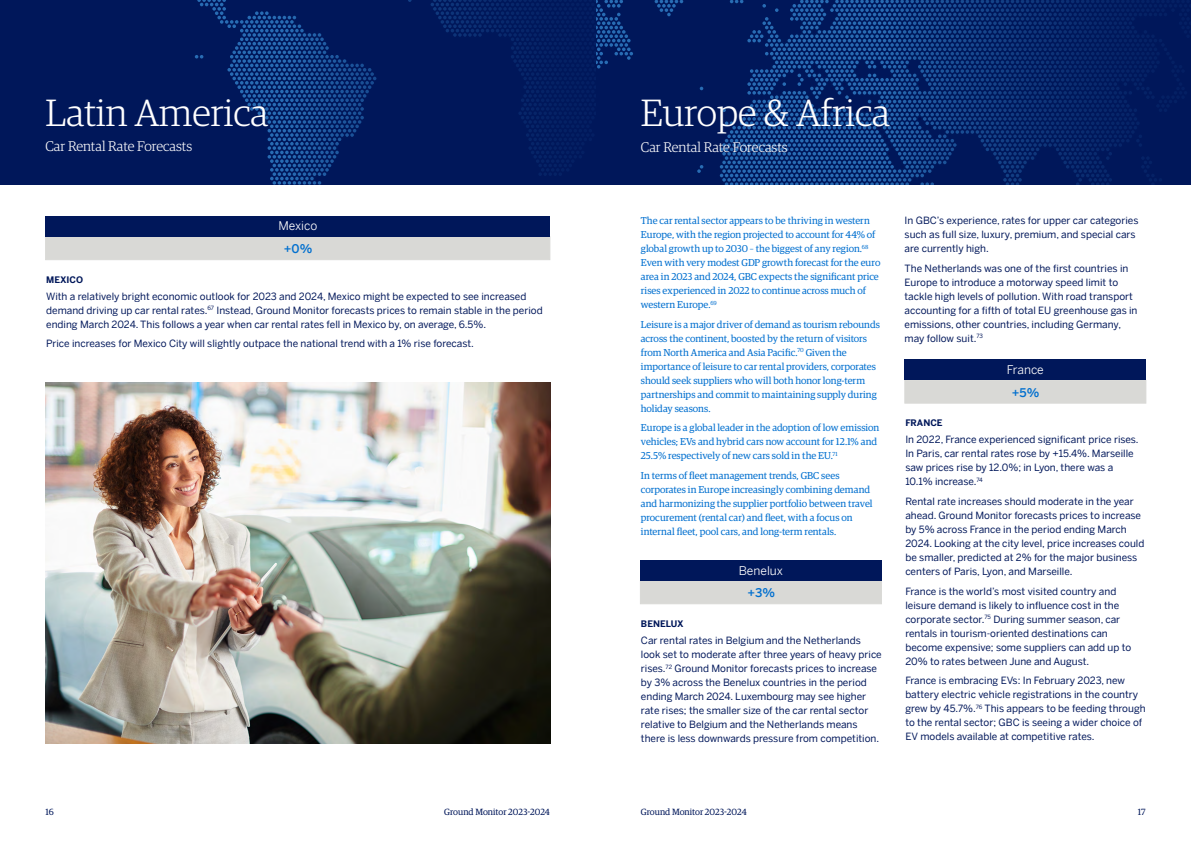
<style>
.page{position:relative;width:1191px;height:842px;background:#fff}
.page>*{position:absolute;margin:0;border:0;box-sizing:border-box;transform-origin:0 0}
.t1{font:300 38px "Guardian Egyp";color:#fff}
.t2{font:300 14px "Guardian Egyp";color:#fff}
.t3{font:12px "Benton Sans";color:#fff}
.t4{font:500 12px "Benton Sans";color:#006fcf}
.t5{font:10px/14px "Benton Sans";color:#00175a}
.t6{font:10px/14px "Guardian Egyp";color:#006fcf}
.t7{font:9px "Guardian Egyp";color:#00175a}
.t8{font:700 9px "Benton Sans";color:#00175a}
</style>
<div class="page">
<div style="left:595px;top:0;width:596px;height:184px;background:#00175a"></div>
<svg style="left:654px;top:0;width:29px;height:16px"></svg>
<svg style="left:697px;top:165px;width:6px;height:8px"></svg>
<svg style="left:720px;top:0;width:162px;height:184px"></svg>
<svg style="left:882px;top:0;width:273px;height:184px"></svg>
<div style="left:640px;top:581px;width:241px;height:23px;background:#d9d9d6"></div>
<div style="left:904px;top:380px;width:242px;height:23px;background:#d9d9d6"></div>
<div style="left:640px;top:560px;width:241px;height:21px;background:#00175a"></div>
<div style="left:905px;top:360px;width:240px;height:20px;background:#00175a"></div>
<div style="left:0;top:0;width:595px;height:184px;background:#00175a"></div>
<svg style="left:596px;top:0;width:37px;height:69px"></svg>
<svg style="left:195px;top:0;width:91px;height:184px"></svg>
<div style="left:45px;top:237px;width:505px;height:23px;background:#d9d9d6"></div>
<div style="left:46px;top:216px;width:504px;height:21px;background:#00175a"></div>
<img style="left:45px;top:382px;width:505px;height:361px">
<h1 class="t1" style="left:45px;top:88px;width:224px">Latin America</h1>
<h1 class="t1" style="left:641px;top:88px;width:251px">Europe &amp; Africa</h1>
<h2 class="t2" style="left:45px;top:137px;width:148px">Car Rental Rate Forecasts</h2>
<h2 class="t2" style="left:641px;top:138px;width:148px">Car Rental Rate Forecasts</h2>
<p class="t3" style="left:278px;top:218px;width:40px">Mexico</p>
<p class="t4" style="left:284px;top:240px;width:30px">+0%</p>
<p class="t8" style="left:46px;top:273px;width:38px">MEXICO</p>
<p class="t5" style="left:46px;top:289px;width:498px">With a relatively bright economic outlook for 2023 and 2024, Mexico might be expected to see increased demand driving up car rental rates.<sup>67</sup> Instead, Ground Monitor forecasts prices to remain stable in the period ending March 2024. This follows a year when car rental rates fell in Mexico by, on average, 6.5%.</p>
<p class="t5" style="left:46px;top:336px;width:429px">Price increases for Mexico City will slightly outpace the national trend with a 1% rise forecast.</p>
<p class="t6" style="left:641px;top:213px;width:241px">The car rental sector appears to be thriving in western Europe, with the region projected to account for 44% of global growth up to 2030 – the biggest of any region.<sup>68<br></sup>Even with very modest GDP growth forecast for the euro area in 2023 and 2024, GBC expects the significant price rises experienced in 2022 to continue across much of western Europe.<sup>69</sup></p>
<p class="t6" style="left:641px;top:317px;width:241px">Leisure is a major driver of demand as tourism rebounds across the continent, boosted by the return of visitors from North America and Asia Pacific.<sup>70</sup> Given the importance of leisure to car rental providers, corporates should seek suppliers who will both honor long-term partnerships and commit to maintaining supply during holiday seasons.</p>
<p class="t6" style="left:641px;top:420px;width:240px">Europe is a global leader in the adoption of low emission vehicles; EVs and hybrid cars now account for 12.1% and<br>25.5% respectively of new cars sold in the EU.<sup>71</sup></p>
<p class="t6" style="left:641px;top:468px;width:233px">In terms of fleet management trends, GBC sees corporates in Europe increasingly combining demand and harmonizing the supplier portfolio between travel procurement (rental car) and fleet, with a focus on internal fleet, pool cars, and long-term rentals.</p>
<p class="t3" style="left:739px;top:562px;width:46px">Benelux</p>
<p class="t4" style="left:747px;top:584px;width:29px">+3%</p>
<p class="t8" style="left:641px;top:617px;width:44px">BENELUX</p>
<p class="t5" style="left:641px;top:633px;width:242px">Car rental rates in Belgium and the Netherlands look set to moderate after three years of heavy price rises.<sup>72</sup> Ground Monitor forecasts prices to increase by 3% across the Benelux countries in the period ending March 2024. Luxembourg may see higher rate rises; the smaller size of the car rental sector relative to Belgium and the Netherlands means there is less downwards pressure from competition.</p>
<p class="t5" style="left:904px;top:213px;width:235px">In GBC’s experience, rates for upper car categories such as full size, luxury, premium, and special cars are currently high.</p>
<p class="t5" style="left:904px;top:261px;width:234px">The Netherlands was one of the first countries in Europe to introduce a motorway speed limit to tackle high levels of pollution. With road transport accounting for a fifth of total EU greenhouse gas in emissions, other countries, including Germany, may follow suit.<sup>73</sup></p>
<p class="t3" style="left:1007px;top:361px;width:38px">France</p>
<p class="t4" style="left:1011px;top:384px;width:29px">+5%</p>
<p class="t8" style="left:905px;top:416px;width:39px">FRANCE</p>
<p class="t5" style="left:905px;top:432px;width:235px">In 2022, France experienced significant price rises.<br>In Paris, car rental rates rose by +15.4%. Marseille saw prices rise by 12.0%; in Lyon, there was a 10.1% increase.<sup>74</sup></p>
<p class="t5" style="left:905px;top:494px;width:240px">Rental rate increases should moderate in the year ahead. Ground Monitor forecasts prices to increase by 5% across France in the period ending March 2024. Looking at the city level, price increases could be smaller, predicted at 2% for the major business centers of Paris, Lyon, and Marseille.</p>
<p class="t5" style="left:905px;top:583px;width:227px">France is the world’s most visited country and leisure demand is likely to influence cost in the corporate sector.<sup>75</sup> During summer season, car rentals in tourism-oriented destinations can become expensive; some suppliers can add up to 20% to rates between June and August.</p>
<p class="t5" style="left:905px;top:673px;width:242px">France is embracing EVs: In February 2023, new battery electric vehicle registrations in the country grew by 45.7%.<sup>76</sup> This appears to be feeding through to the rental sector; GBC is seeing a wider choice of EV models available at competitive rates.</p>
<p class="t7" style="left:45px;top:806px;width:10px">16</p>
<p class="t7" style="left:444px;top:806px;width:107px">Ground Monitor 2023-2024</p>
<p class="t7" style="left:641px;top:806px;width:107px">Ground Monitor 2023-2024</p>
<p class="t7" style="left:1137px;top:806px;width:9px">17</p>
</div>
